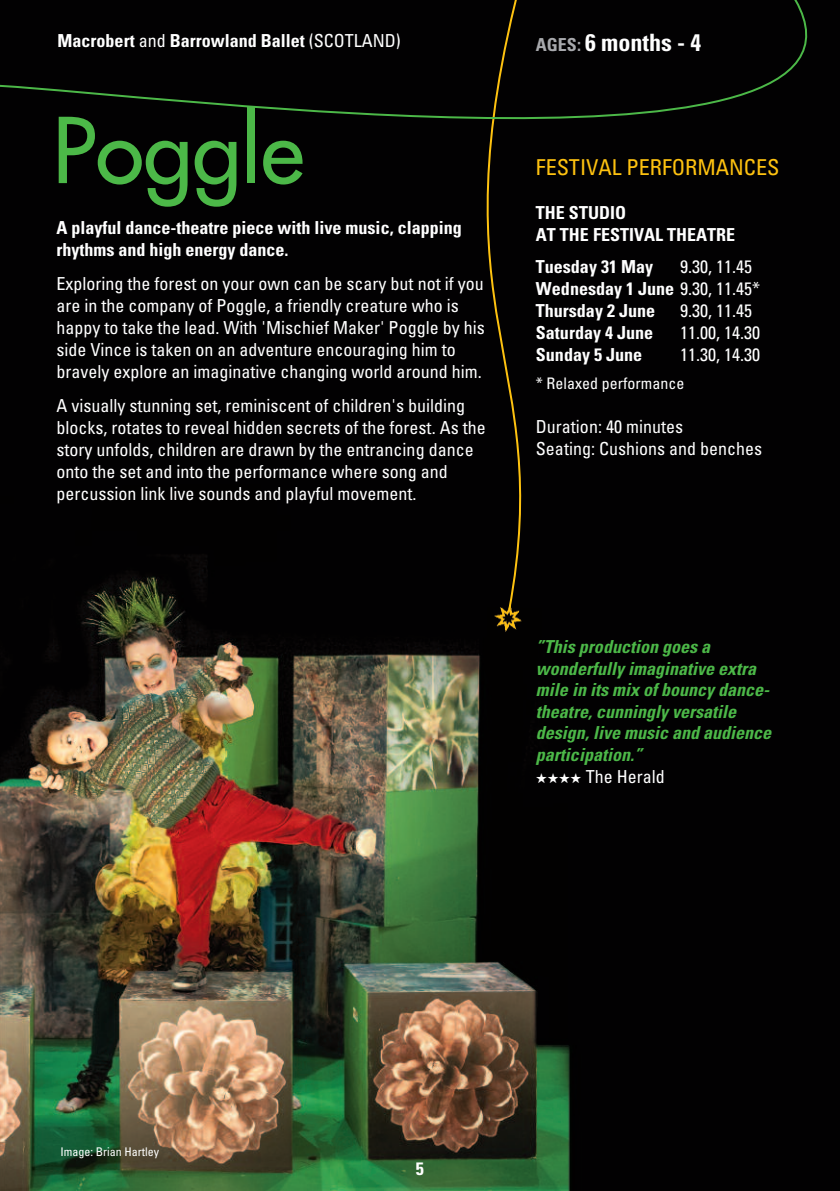
<style>
.page{position:relative;width:840px;height:1191px;background:#fff}
.page>*{position:absolute;margin:0;border:0;box-sizing:border-box;transform-origin:0 0}
.t1{font:88px "Futura";color:#4cb848}
.t2{font:700 condensed 24px "Univers";color:#fff}
.t3{font:condensed 22px "Univers";color:#fec210}
.t4{font:condensed 18px/22px "Univers";color:#fff}
.t5{font:700 condensed 18px/22px "Univers";color:#fff}
.t6{font:italic 700 condensed 18px/21.6px "Univers";color:#4cb848}
.t7{font:condensed 16px "Univers";color:#fff}
.t8{font:condensed 12px "Univers";color:#fff}
.s1{font-weight:400}
.s2{font-size:18px;color:#a8a9ad}
</style>
<div class="page">
<img style="left:0;top:194px;width:839px;height:997px">
<div style="left:429px;top:194px;width:127px;height:418px;background:#020102"></div>
<div style="left:0;top:0;width:839px;height:194px;background:#020102"></div>
<img style="left:492px;top:603px;width:31px;height:30px">
<svg style="left:508px;top:605px;width:3px;height:5px"></svg>
<p class="t5" style="left:58px;top:30px;width:344px">Macrobert <span class="s1">and</span> Barrowland Ballet <span class="s1">(SCOTLAND)</span></p>
<h2 class="t2" style="left:535px;top:29px;width:166px"><span class="s2">AGES:</span> 6 months - 4</h2>
<h1 class="t1" style="left:52px;top:107px;width:253px">Poggle</h1>
<p class="t5" style="left:56px;top:217px;width:406px">A playful dance-theatre piece with live music, clapping rhythms and high energy dance.</p>
<p class="t4" style="left:56px;top:273px;width:429px">Exploring the forest on your own can be scary but not if you are in the company of Poggle, a friendly creature who is happy to take the lead. With 'Mischief Maker' Poggle by his side Vince is taken on an adventure encouraging him to bravely explore an imaginative changing world around him.</p>
<p class="t4" style="left:56px;top:395px;width:430px">A visually stunning set, reminiscent of children's building blocks, rotates to reveal hidden secrets of the forest. As the story unfolds, children are drawn by the entrancing dance onto the set and into the performance where song and percussion link live sounds and playful movement.</p>
<p class="t3" style="left:535px;top:155px;width:245px">FESTIVAL PERFORMANCES</p>
<p class="t5" style="left:535px;top:202px;width:200px">THE STUDIO<br>AT THE FESTIVAL THEATRE</p>
<p class="t5" style="left:535px;top:256px;width:118px">Tuesday 31 May</p>
<p class="t5" style="left:535px;top:256px;width:225px;text-indent:144px"><span class="s1">9.30, 11.45<br></span>Wednesday 1 June <span class="s1">9.30, 11.45*<br></span>Thursday 2 June</p>
<p class="t4" style="left:679px;top:300px;width:73px">9.30, 11.45</p>
<p class="t5" style="left:535px;top:322px;width:118px">Saturday 4 June</p>
<p class="t4" style="left:679px;top:322px;width:81px">11.00, 14.30</p>
<p class="t5" style="left:535px;top:344px;width:107px">Sunday 5 June</p>
<p class="t4" style="left:679px;top:344px;width:81px">11.30, 14.30</p>
<p class="t7" style="left:535px;top:374px;width:150px">* Relaxed performance</p>
<p class="t4" style="left:535px;top:416px;width:227px">Duration: 40 minutes<br>Seating: Cushions and benches</p>
<p class="t6" style="left:535px;top:636px;width:236px">”This production goes a wonderfully imaginative extra mile in its mix of bouncy dance&shy;theatre, cunningly versatile design, live music and audience participation.”</p>
<p class="t4" style="left:535px;top:765px;width:130px">★★★★ The Herald</p>
<p class="t8" style="left:60px;top:1144px;width:100px">Image: Brian Hartley</p>
<p class="t5" style="left:415px;top:1157px;width:9px">5</p>
</div>
